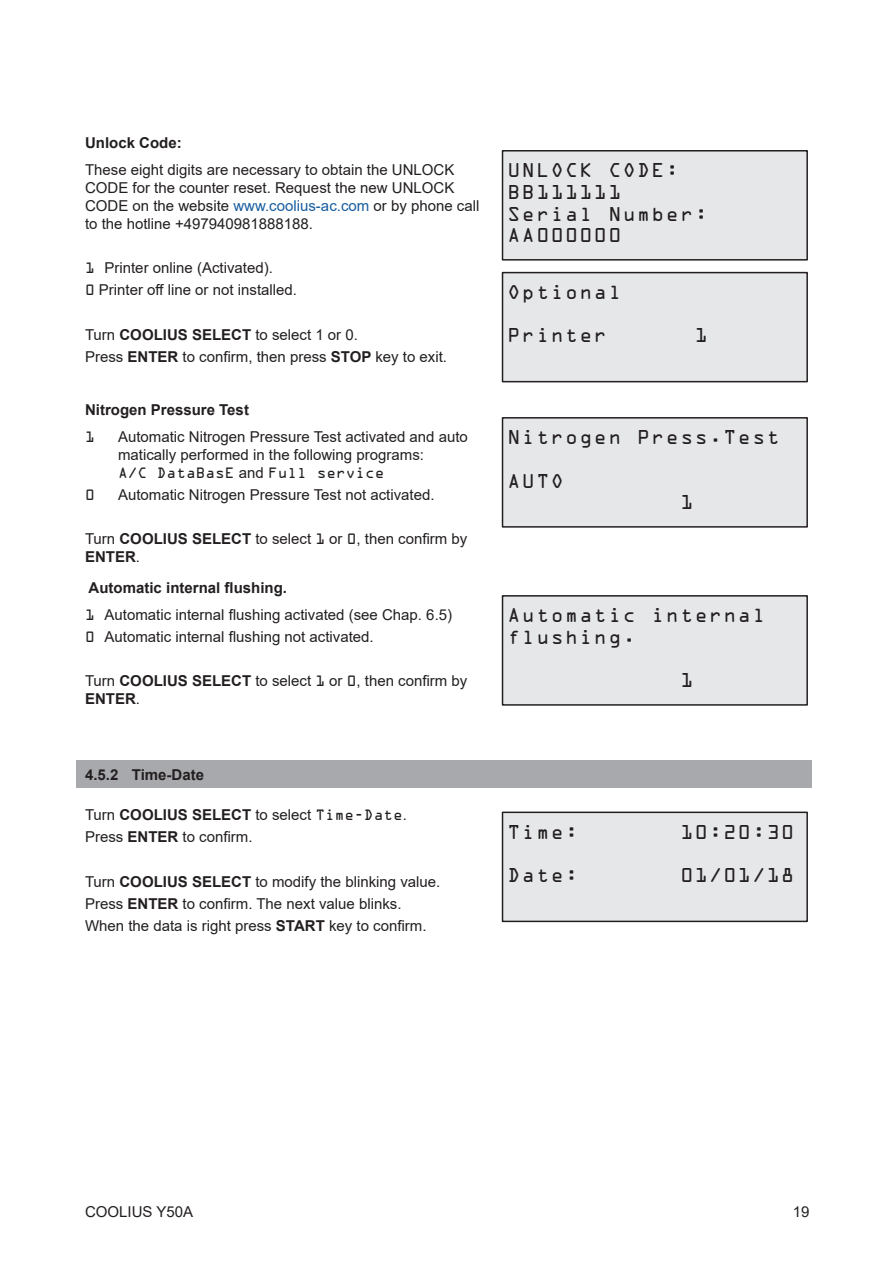
<style>
.page{position:relative;width:893px;height:1263px;background:#fff}
.page>*{position:absolute;margin:0;border:0;box-sizing:border-box;transform-origin:0 0}
.t1{font:18px/21.6px "OCRA Std";letter-spacing:.08em;color:#231f20}
.t2{font:15px/18px "Arial";color:#231f20}
.t3{font:700 15px "Arial";color:#231f20}
.t4{font:13.5px "OCRA Std";color:#231f20}
.s1{color:#175d9e}
.s2{font-family:"OCRA Std";font-size:13.5px}
.s3{font-weight:700}
.s4{font-family:"Arial";font-size:15px}
</style>
<div class="page">
<div style="left:77px;top:760px;width:735px;height:28px;background:#a8a9ad"></div>
<div style="left:502px;top:151px;width:305px;height:109px;background:#e6e7e9"></div>
<div style="left:502px;top:150px;width:306px;height:111px;border:2px solid #231f20"></div>
<div style="left:502px;top:273px;width:305px;height:109px;background:#e6e7e9"></div>
<div style="left:502px;top:272px;width:306px;height:110px;border:2px solid #231f20"></div>
<div style="left:502px;top:418px;width:305px;height:109px;background:#e6e7e9"></div>
<div style="left:502px;top:417px;width:306px;height:111px;border:2px solid #231f20"></div>
<div style="left:502px;top:596px;width:305px;height:109px;background:#e6e7e9"></div>
<div style="left:502px;top:595px;width:306px;height:111px;border:2px solid #231f20"></div>
<div style="left:502px;top:812px;width:305px;height:109px;background:#e6e7e9"></div>
<div style="left:502px;top:811px;width:306px;height:111px;border:2px solid #231f20"></div>
<p class="t3" style="left:85px;top:132px;width:98px">Unlock Code:</p>
<p class="t2" style="left:85px;top:160px;width:396px">These eight digits are necessary to obtain the UNLOCK CODE for the counter reset. Request the new UNLOCK CODE on the website <span class="s1">www.coolius-ac.com</span> or by phone call to the hotline +497940981888188.</p>
<p class="t2" style="left:85px;top:257px;width:213px;line-height:22.2px"><span class="s2">1</span> Printer online (Activated).<br><span class="s2">0</span> Printer off line or not installed.</p>
<p class="t2" style="left:85px;top:323px;width:364px;line-height:22.2px">Turn <span class="s3">COOLIUS SELECT</span> to select 1 or 0.<br>Press <span class="s3">ENTER</span> to confirm, then press <span class="s3">STOP</span> key to exit.</p>
<p class="t3" style="left:85px;top:399px;width:165px">Nitrogen Pressure Test</p>
<p class="t4" style="left:85px;top:430px;width:11px">1</p>
<p class="t2" style="left:118px;top:427px;width:351px">Automatic Nitrogen Pressure Test activated and auto matically performed in the following programs:</p>
<p class="t4" style="left:118px;top:466px;width:268px">A/C DataBasE <span class="s4">and</span> Full service</p>
<p class="t4" style="left:85px;top:489px;width:11px">0</p>
<p class="t2" style="left:118px;top:485px;width:318px">Automatic Nitrogen Pressure Test not activated.</p>
<p class="t2" style="left:85px;top:530px;width:384px">Turn <span class="s3">COOLIUS SELECT</span> to select <span class="s2">1</span> or <span class="s2">0</span>, then confirm by<br><span class="s3">ENTER</span>.</p>
<p class="t2" style="left:85px;top:574px;width:369px;line-height:26.5px"><span class="s3">Automatic internal flushing.<br></span><span class="s2">1</span> Automatic internal flushing activated (see Chap. 6.5)</p>
<p class="t2" style="left:85px;top:627px;width:290px"><span class="s2">0</span> Automatic internal flushing not activated.</p>
<p class="t2" style="left:85px;top:672px;width:384px">Turn <span class="s3">COOLIUS SELECT</span> to select <span class="s2">1</span> or <span class="s2">0</span>, then confirm by<br><span class="s3">ENTER</span>.</p>
<p class="t3" style="left:85px;top:764px;width:121px">4.5.2 Time-Date</p>
<p class="t2" style="left:85px;top:803px;width:323px;line-height:22.2px">Turn <span class="s3">COOLIUS SELECT</span> to select <span class="s2">Time-Date</span>.<br>Press <span class="s3">ENTER</span> to confirm.</p>
<p class="t2" style="left:85px;top:870px;width:357px;line-height:22.2px">Turn <span class="s3">COOLIUS SELECT</span> to modify the blinking value.<br>Press <span class="s3">ENTER</span> to confirm. The next value blinks.<br>When the data is right press <span class="s3">START</span> key to confirm.</p>
<p class="t1" style="left:507px;top:161px;width:202px">UNLOCK CODE:<br>BB111111<br>Serial Number:<br>AA000000</p>
<p class="t1" style="left:507px;top:283px;width:115px">Optional</p>
<p class="t1" style="left:507px;top:326px;width:101px">Printer</p>
<p class="t1" style="left:695px;top:326px;width:14px">1</p>
<p class="t1" style="left:507px;top:428px;width:274px">Nitrogen Press.Test</p>
<p class="t1" style="left:507px;top:472px;width:58px">AUTO</p>
<p class="t1" style="left:680px;top:493px;width:14px">1</p>
<p class="t1" style="left:507px;top:606px;width:259px">Automatic internal flushing.</p>
<p class="t1" style="left:680px;top:671px;width:14px">1</p>
<p class="t1" style="left:507px;top:823px;width:72px">Time:</p>
<p class="t1" style="left:680px;top:823px;width:115px">10:20:30</p>
<p class="t1" style="left:507px;top:866px;width:72px">Date:</p>
<p class="t1" style="left:680px;top:866px;width:115px">01/01/18</p>
<p class="t2" style="left:85px;top:1202px;width:110px">COOLIUS Y50A</p>
<p class="t2" style="left:793px;top:1202px;width:18px">19</p>
</div>
